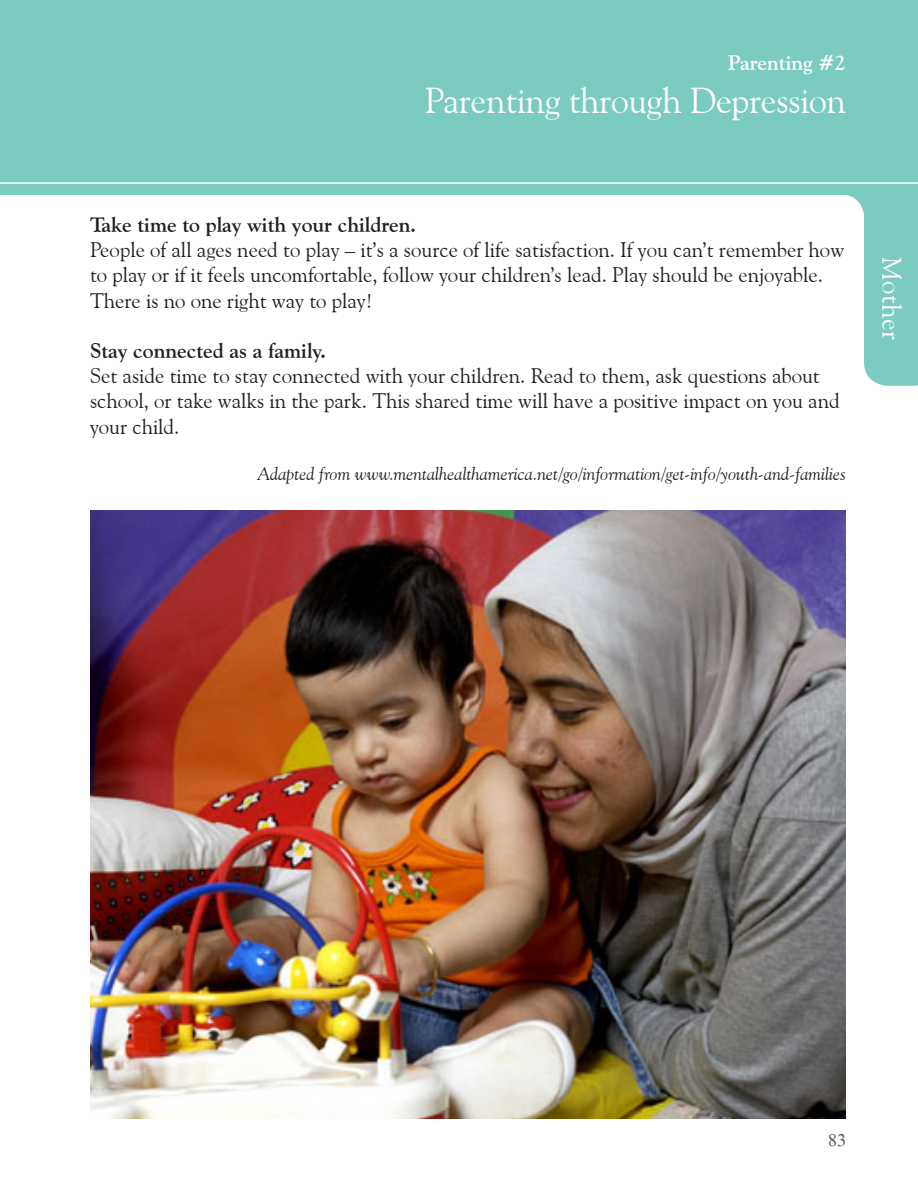
<style>
.page{position:relative;width:918px;height:1188px;background:#fff}
.page>*{position:absolute;margin:0;border:0;box-sizing:border-box;transform-origin:0 0}
.t1{font:36px "Goudy Old Style BT";letter-spacing:-.01em;color:#fff}
.t2{font:27px "Goudy Old Style BT";letter-spacing:.005em;color:#fff}
.t3{font:21px/25.2px "Goudy Old Style BT";color:#231f20}
.t4{font:700 21px "Goudy Old Style BT";color:#231f20}
.t5{font:700 21px "Goudy Old Style BT";color:#fff}
.t6{font:italic 18px "Goudy Old Style BT";color:#231f20}
.t7{font:18px "Times";color:#57585a}
</style>
<div class="page">
<div style="left:0;top:0;width:918px;height:194px;background:#7bcbc0"></div>
<div style="left:864px;top:194px;width:54px;height:192px;background:#7bcbc0"></div>
<div style="left:840px;top:111px;width:72px;height:107px;background:#7bcbc0;border-radius:24px"></div>
<hr style="left:0;top:182px;width:918px;height:2px;background:#fff">
<img style="left:90px;top:511px;width:756px;height:608px">
<p class="t5" style="left:728px;top:50px;width:119px">Parenting #2</p>
<p class="t1" style="left:425px;top:78px;width:423px">Parenting through Depression</p>
<p class="t4" style="left:90px;top:212px;width:328px">Take time to play with your children.</p>
<p class="t3" style="left:90px;top:237px;width:756px">People of all ages need to play – it’s a source of life satisfaction. If you can’t remember how to play or if it feels uncomfortable, follow your children’s lead. Play should be enjoyable.<br>There is no one right way to play!</p>
<p class="t4" style="left:90px;top:338px;width:238px">Stay connected as a family.</p>
<p class="t3" style="left:90px;top:363px;width:751px">Set aside time to stay connected with your children. Read to them, ask questions about school, or take walks in the park. This shared time will have a positive impact on you and your child.</p>
<p class="t6" style="left:257px;top:463px;width:590px">Adapted from www.mentalhealthamerica.net/go/information/get-info/youth-and-families</p>
<p class="t2" style="left:908px;top:257px;width:84px;rotate:90deg">Mother</p>
<p class="t7" style="left:828px;top:1130px;width:19px">83</p>
</div>
